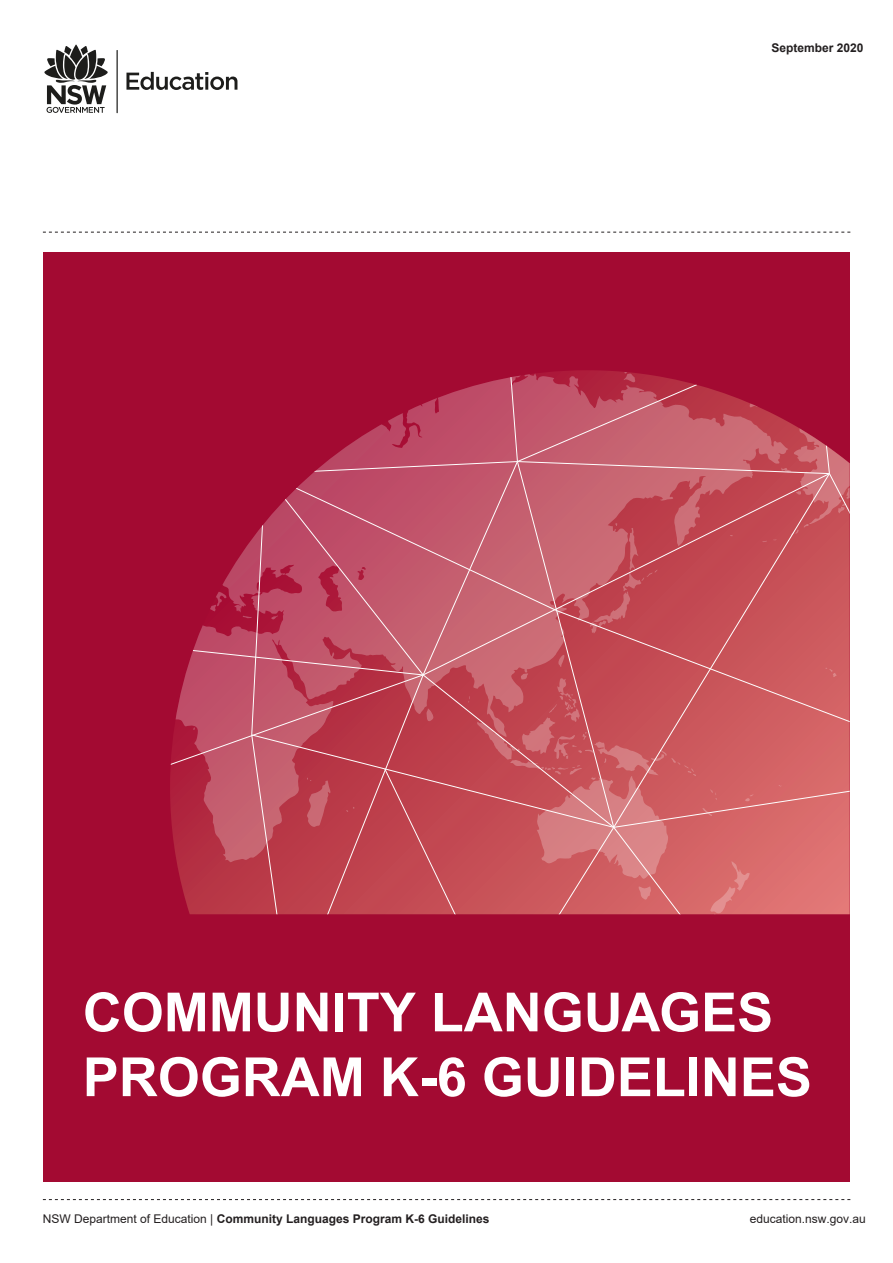
<style>
.page{position:relative;width:893px;height:1263px;background:#fff}
.page>*{position:absolute;margin:0;border:0;box-sizing:border-box;transform-origin:0 0}
.heading_1{font:700 54px/64.8px "Arial";color:#fff}
.t1{font:700 12px "Arial";color:#231f20}
.t2{font:12px "Arial";color:#231f20}
.s1{font-weight:400}
</style>
<div class="page">
<svg style="left:43px;top:1199px;width:807px;height:1px"></svg>
<div style="left:43px;top:252px;width:807px;height:929px;background:#a30a32"></div>
<svg style="left:43px;top:232px;width:807px;height:1px"></svg>
<svg style="left:170px;top:370px;width:680px;height:544px;background:#c14c5c"></svg>
<hr style="left:117px;top:50px;width:1px;height:63px;background:#1d1d1b">
<svg style="left:44px;top:45px;width:64px;height:68px"></svg>
<svg style="left:126px;top:72px;width:111px;height:18px"></svg>
<p class="t1" style="left:772px;top:39px;width:94px">September 2020</p>
<h1 class="heading_1" style="left:83px;top:980px;width:731px">COMMUNITY LANGUAGES<br>PROGRAM K-6 GUIDELINES</h1>
<p class="t1" style="left:43px;top:1210px;width:448px"><span class="s1">NSW Department of Education |</span> Community Languages Program K-6 Guidelines</p>
<p class="t2" style="left:750px;top:1210px;width:118px">education.nsw.gov.au</p>
</div>
